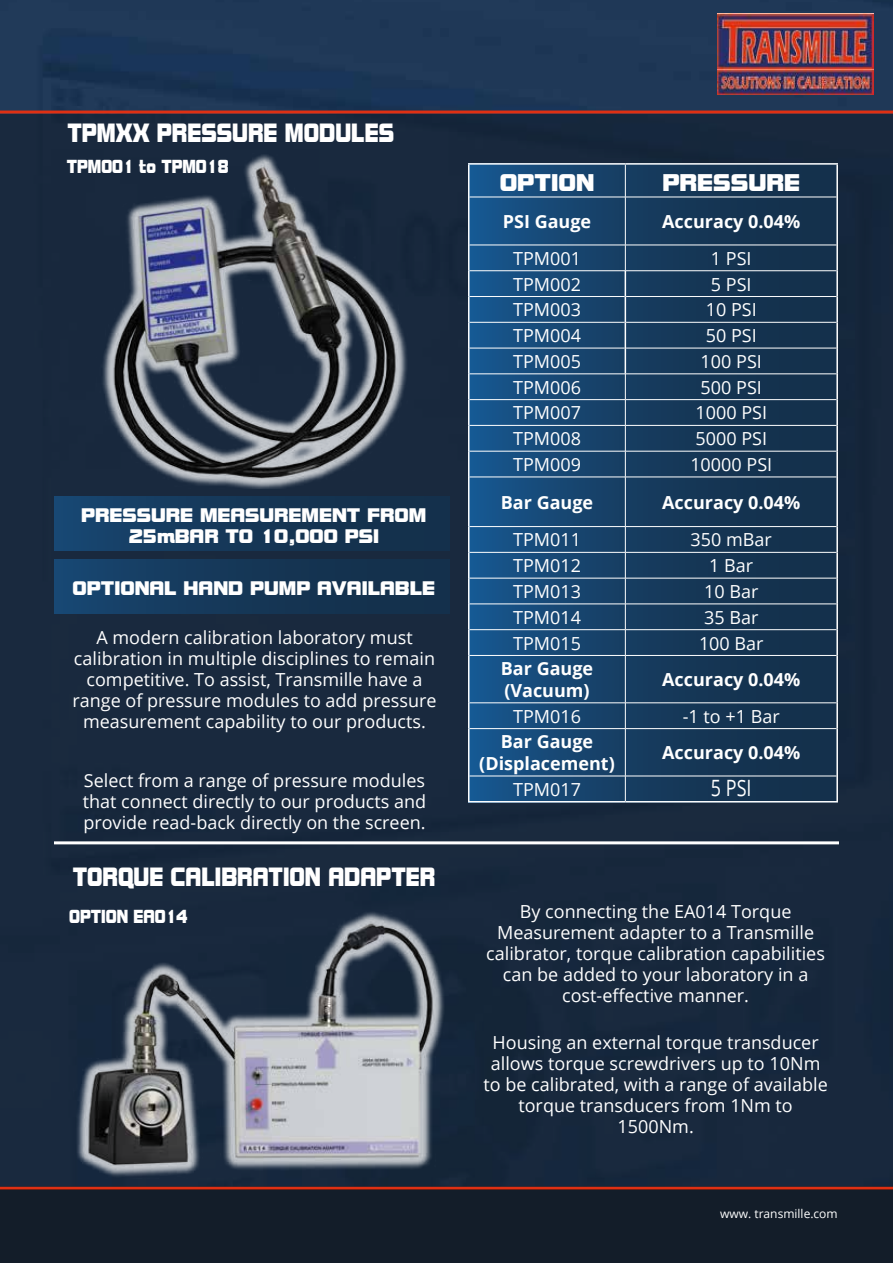
<style>
.page{position:relative;width:893px;height:1263px;background:#fff}
.page>*{position:absolute;margin:0;border:0;box-sizing:border-box;transform-origin:0 0}
.t1{font:26.25px "Bolster";color:#fff;scale:.8 1}
.t2{font:24px "Bolster";color:#fff}
.t3{font:22.5px "Open Sans";color:#fff;scale:.8 1}
.t4{font:19.5px/21px "Bolster";color:#fff;text-align:center}
.t5{font:18.75px "Bolster";color:#fff;scale:.8 1}
.t6{font:18px/21px "Open Sans";color:#fff;text-align:center}
.t7{font:700 18px/21.6px "Open Sans";color:#fff}
.t8{font:12px "Open Sans";color:#fff}
</style>
<div class="page">
<div style="left:0;top:0;width:893px;height:111px;background:#1f3857"></div>
<div style="left:0;top:1189px;width:893px;height:74px;background:#131d29"></div>
<hr style="left:0;top:1186px;width:893px;height:3px;background:#df3013">
<hr style="left:0;top:111px;width:893px;height:3px;background:#df3013">
<img style="left:717px;top:14px;width:157px;height:81px">
<div style="left:0;top:114px;width:893px;height:1072px;background:#18283e"></div>
<hr style="left:54px;top:841px;width:785px;height:3px;background:#fff">
<img style="left:103px;top:154px;width:304px;height:334px">
<div style="left:54px;top:497px;width:395px;height:54px;background:linear-gradient(to right,#17446e,#132c45)"></div>
<div style="left:54px;top:559px;width:395px;height:54px;background:linear-gradient(to right,#17446e,#132c45)"></div>
<svg style="left:469px;top:165px;width:367px;height:636px"></svg>
<hr style="left:625px;top:165px;width:1px;height:32px;background:#fff">
<hr style="left:625px;top:197px;width:1px;height:48px;background:#fff">
<hr style="left:469px;top:270px;width:156px;height:1px;background:#fff">
<hr style="left:469px;top:296px;width:156px;height:1px;background:#fff">
<hr style="left:626px;top:296px;width:210px;height:1px;background:#fff">
<hr style="left:469px;top:322px;width:156px;height:1px;background:#fff">
<hr style="left:626px;top:322px;width:210px;height:1px;background:#fff">
<hr style="left:469px;top:348px;width:156px;height:1px;background:#fff">
<hr style="left:626px;top:348px;width:210px;height:1px;background:#fff">
<hr style="left:469px;top:374px;width:156px;height:1px;background:#fff">
<hr style="left:469px;top:399px;width:156px;height:1px;background:#fff">
<hr style="left:625px;top:399px;width:211px;height:1px;background:#fff">
<hr style="left:469px;top:425px;width:156px;height:1px;background:#fff">
<hr style="left:625px;top:425px;width:211px;height:1px;background:#fff">
<hr style="left:469px;top:451px;width:156px;height:1px;background:#fff">
<hr style="left:625px;top:451px;width:211px;height:1px;background:#fff">
<hr style="left:625px;top:477px;width:1px;height:49px;background:#fff">
<hr style="left:469px;top:552px;width:156px;height:1px;background:#fff">
<hr style="left:625px;top:552px;width:211px;height:1px;background:#fff">
<hr style="left:469px;top:578px;width:156px;height:1px;background:#fff">
<hr style="left:625px;top:578px;width:211px;height:1px;background:#fff">
<hr style="left:469px;top:604px;width:156px;height:1px;background:#fff">
<hr style="left:625px;top:604px;width:211px;height:1px;background:#fff">
<hr style="left:469px;top:629px;width:156px;height:1px;background:#fff">
<hr style="left:625px;top:629px;width:211px;height:1px;background:#fff">
<svg style="left:625px;top:527px;width:1px;height:128px"></svg>
<hr style="left:625px;top:656px;width:1px;height:47px;background:#fff">
<svg style="left:625px;top:703px;width:1px;height:25px"></svg>
<hr style="left:625px;top:729px;width:1px;height:47px;background:#fff">
<svg style="left:625px;top:777px;width:1px;height:24px"></svg>
<hr style="left:625px;top:270px;width:211px;height:1px;background:#fff">
<hr style="left:625px;top:374px;width:211px;height:1px;background:#fff">
<svg style="left:625px;top:246px;width:1px;height:231px"></svg>
<hr style="left:836px;top:245px;width:2px;height:26px;background:#fff">
<hr style="left:836px;top:271px;width:2px;height:25px;background:#fff">
<hr style="left:836px;top:296px;width:2px;height:26px;background:#fff">
<hr style="left:836px;top:322px;width:2px;height:26px;background:#fff">
<hr style="left:836px;top:348px;width:2px;height:26px;background:#fff">
<hr style="left:836px;top:374px;width:2px;height:26px;background:#fff">
<hr style="left:836px;top:400px;width:2px;height:25px;background:#fff">
<hr style="left:836px;top:425px;width:2px;height:26px;background:#fff">
<svg style="left:468px;top:245px;width:1px;height:232px"></svg>
<hr style="left:836px;top:451px;width:2px;height:26px;background:#fff">
<hr style="left:836px;top:527px;width:2px;height:25px;background:#fff">
<hr style="left:836px;top:552px;width:2px;height:26px;background:#fff">
<hr style="left:836px;top:578px;width:2px;height:26px;background:#fff">
<hr style="left:836px;top:604px;width:2px;height:26px;background:#fff">
<svg style="left:468px;top:527px;width:1px;height:128px"></svg>
<hr style="left:836px;top:630px;width:2px;height:25px;background:#fff">
<svg style="left:468px;top:776px;width:1px;height:25px"></svg>
<hr style="left:836px;top:776px;width:2px;height:25px;background:#fff">
<hr style="left:468px;top:801px;width:157px;height:1px;background:#fff">
<hr style="left:625px;top:801px;width:213px;height:1px;background:#fff">
<svg style="left:468px;top:703px;width:1px;height:26px"></svg>
<hr style="left:836px;top:703px;width:2px;height:26px;background:#fff">
<hr style="left:469px;top:655px;width:156px;height:1px;background:#fff">
<hr style="left:625px;top:655px;width:211px;height:1px;background:#fff">
<hr style="left:469px;top:702px;width:156px;height:1px;background:#fff">
<hr style="left:625px;top:702px;width:211px;height:1px;background:#fff">
<hr style="left:468px;top:655px;width:1px;height:48px;background:#fff">
<hr style="left:836px;top:655px;width:2px;height:48px;background:#fff">
<hr style="left:469px;top:728px;width:156px;height:1px;background:#fff">
<hr style="left:625px;top:728px;width:211px;height:1px;background:#fff">
<hr style="left:469px;top:776px;width:156px;height:1px;background:#fff">
<hr style="left:625px;top:776px;width:211px;height:1px;background:#fff">
<hr style="left:468px;top:729px;width:1px;height:47px;background:#fff">
<hr style="left:836px;top:729px;width:2px;height:47px;background:#fff">
<hr style="left:469px;top:477px;width:156px;height:1px;background:#fff">
<hr style="left:625px;top:477px;width:211px;height:1px;background:#fff">
<hr style="left:469px;top:526px;width:156px;height:1px;background:#fff">
<hr style="left:625px;top:526px;width:211px;height:1px;background:#fff">
<hr style="left:468px;top:477px;width:1px;height:50px;background:#fff">
<hr style="left:836px;top:477px;width:2px;height:50px;background:#fff">
<hr style="left:468px;top:197px;width:1px;height:48px;background:#fff">
<hr style="left:836px;top:197px;width:2px;height:48px;background:#fff">
<hr style="left:469px;top:245px;width:156px;height:1px;background:#fff">
<hr style="left:625px;top:245px;width:211px;height:1px;background:#fff">
<hr style="left:468px;top:163px;width:157px;height:2px;background:#fff">
<hr style="left:468px;top:165px;width:1px;height:32px;background:#fff">
<hr style="left:625px;top:163px;width:213px;height:2px;background:#fff">
<hr style="left:836px;top:165px;width:2px;height:32px;background:#fff">
<hr style="left:469px;top:197px;width:156px;height:1px;background:#fff">
<hr style="left:625px;top:197px;width:211px;height:1px;background:#fff">
<img style="left:77px;top:912px;width:367px;height:264px">
<h1 class="t1" style="left:67px;top:119px;width:410px">TPMXX PRESSURE MODULES</h1>
<p class="t5" style="left:67px;top:157px;width:204px">TPM001 to TPM018</p>
<p class="t4" style="left:81px;top:505px;width:347px">PRESSURE MEASUREMENT FROM<br>25mBAR TO 10,000 PSI</p>
<p class="t4" style="left:73px;top:578px;width:364px">OPTIONAL HAND PUMP AVAILABLE</p>
<p class="t6" style="left:73px;top:626px;width:365px">A modern calibration laboratory must calibration in multiple disciplines to remain competitive. To assist, Transmille have a range of pressure modules to add pressure measurement capability to our products.</p>
<p class="t6" style="left:83px;top:769px;width:345px;text-align:justify">Select from a range of pressure modules that connect directly to our products and provide read-back directly on the screen.</p>
<h1 class="t1" style="left:73px;top:863px;width:455px">TORQUE CALIBRATION ADAPTER</h1>
<p class="t5" style="left:69px;top:906px;width:149px">OPTION EA014</p>
<h2 class="t2" style="left:500px;top:170px;width:96px">OPTION</h2>
<h2 class="t2" style="left:662px;top:170px;width:139px">PRESSURE</h2>
<p class="t7" style="left:503px;top:210px;width:90px">PSI Gauge</p>
<p class="t7" style="left:662px;top:210px;width:140px">Accuracy 0.04%</p>
<p class="t6" style="left:513px;top:247px;width:69px">TPM001</p>
<p class="t6" style="left:711px;top:247px;width:42px">1 PSI</p>
<p class="t6" style="left:513px;top:273px;width:69px">TPM002</p>
<p class="t6" style="left:711px;top:273px;width:42px">5 PSI</p>
<p class="t6" style="left:513px;top:299px;width:69px">TPM003</p>
<p class="t6" style="left:706px;top:299px;width:53px">10 PSI</p>
<p class="t6" style="left:513px;top:325px;width:69px">TPM004</p>
<p class="t6" style="left:706px;top:325px;width:53px">50 PSI</p>
<p class="t6" style="left:513px;top:350px;width:69px">TPM005</p>
<p class="t6" style="left:701px;top:350px;width:63px">100 PSI</p>
<p class="t6" style="left:513px;top:376px;width:69px">TPM006</p>
<p class="t6" style="left:701px;top:376px;width:63px">500 PSI</p>
<p class="t6" style="left:513px;top:402px;width:69px">TPM007</p>
<p class="t6" style="left:695px;top:402px;width:73px">1000 PSI</p>
<p class="t6" style="left:513px;top:428px;width:69px">TPM008</p>
<p class="t6" style="left:695px;top:428px;width:73px">5000 PSI</p>
<p class="t6" style="left:513px;top:453px;width:69px">TPM009</p>
<p class="t6" style="left:690px;top:453px;width:83px">10000 PSI</p>
<p class="t7" style="left:501px;top:491px;width:94px">Bar Gauge</p>
<p class="t7" style="left:662px;top:491px;width:140px">Accuracy 0.04%</p>
<p class="t6" style="left:513px;top:529px;width:69px">TPM011</p>
<p class="t6" style="left:691px;top:529px;width:83px">350 mBar</p>
<p class="t6" style="left:513px;top:555px;width:69px">TPM012</p>
<p class="t6" style="left:709px;top:555px;width:45px">1 Bar</p>
<p class="t6" style="left:513px;top:580px;width:69px">TPM013</p>
<p class="t6" style="left:704px;top:580px;width:56px">10 Bar</p>
<p class="t6" style="left:513px;top:606px;width:69px">TPM014</p>
<p class="t6" style="left:704px;top:606px;width:56px">35 Bar</p>
<p class="t6" style="left:513px;top:632px;width:69px">TPM015</p>
<p class="t6" style="left:699px;top:632px;width:66px">100 Bar</p>
<p class="t7" style="left:501px;top:657px;width:94px">Bar Gauge (Vacuum)</p>
<p class="t7" style="left:662px;top:668px;width:140px">Accuracy 0.04%</p>
<p class="t6" style="left:513px;top:705px;width:69px">TPM016</p>
<p class="t6" style="left:683px;top:705px;width:98px">-1 to +1 Bar</p>
<p class="t7" style="left:479px;top:731px;width:137px;text-align:center">Bar Gauge (Displacement)</p>
<p class="t7" style="left:662px;top:741px;width:140px">Accuracy 0.04%</p>
<p class="t6" style="left:513px;top:778px;width:69px">TPM017</p>
<p class="t3" style="left:711px;top:772px;width:52px">5 PSI</p>
<p class="t6" style="left:486px;top:901px;width:340px">By connecting the EA014 Torque Measurement adapter to a Transmille calibrator, torque calibration capabilities can be added to your laboratory in a cost-effective manner.</p>
<p class="t6" style="left:483px;top:1031px;width:346px">Housing an external torque transducer allows torque screwdrivers up to 10Nm to be calibrated, with a range of available torque transducers from 1Nm to<br>1500Nm.</p>
<p class="t8" style="left:720px;top:1205px;width:119px">www. transmille.com</p>
</div>
